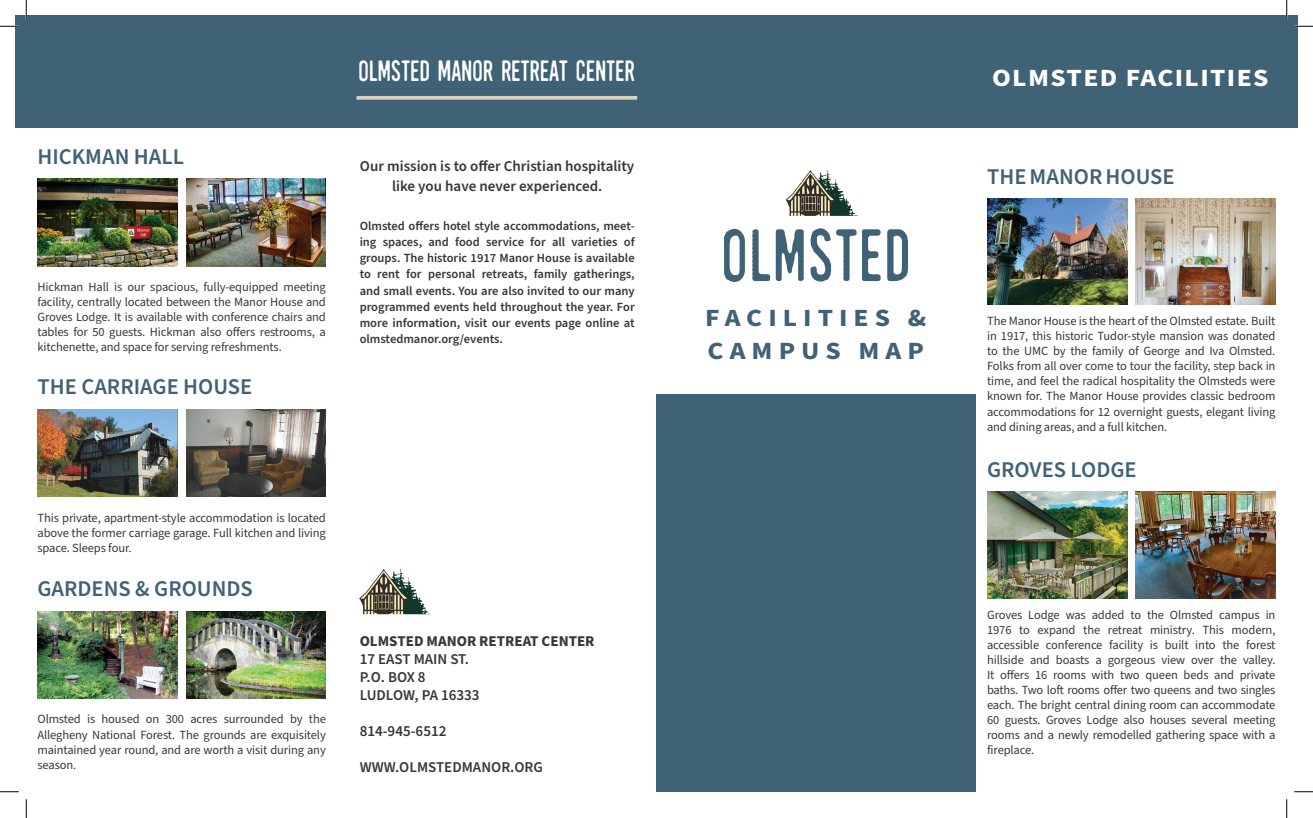
<style>
.page{position:relative;width:1313px;height:818px;background:#fff}
.page>*{position:absolute;margin:0;border:0;box-sizing:border-box;transform-origin:0 0}
.t1{font:71.62px "Kirkuvanpunainenkirsikka";letter-spacing:.03em;color:#406277;scale:1.1 1}
.t2{font:28.5px "Kirkuvanpunainenkirsikka";letter-spacing:.01em;color:#fff;scale:1.1 1}
.t3{font:700 24.75px/33px "Source Sans Pro";letter-spacing:.22em;color:#406277;scale:1.11 1}
.t4{font:700 24.75px "Source Sans Pro";letter-spacing:.05em;color:#fff;scale:1.11 1}
.t5{font:600 22.5px "Source Sans Pro";color:#406277}
.t6{font:600 15px/18px "Source Sans Pro";color:#383839;text-align:center}
.t7{font:700 15px "Source Sans Pro";color:#383839}
.t8{font:12.5px/15px "Source Sans Pro";letter-spacing:-.01em;color:#383839;text-align:justify}
.t9{font:600 12.5px/16.2px "Source Sans Pro";color:#383839;text-align:justify}
</style>
<div class="page">
<div style="left:15px;top:15px;width:1283px;height:113px;background:#406277"></div>
<div style="left:656px;top:394px;width:319px;height:397px;background:#406277"></div>
<img style="left:785px;top:169px;width:73px;height:47px">
<img style="left:987px;top:198px;width:140px;height:106px">
<img style="left:1135px;top:198px;width:140px;height:106px">
<img style="left:987px;top:491px;width:140px;height:107px">
<img style="left:1135px;top:491px;width:140px;height:107px">
<img style="left:38px;top:178px;width:140px;height:88px">
<img style="left:186px;top:178px;width:140px;height:88px">
<img style="left:38px;top:409px;width:140px;height:87px">
<img style="left:186px;top:409px;width:140px;height:87px">
<img style="left:38px;top:611px;width:140px;height:87px">
<img style="left:186px;top:611px;width:140px;height:87px">
<svg style="left:356px;top:96px;width:281px;height:4px"></svg>
<img style="left:359px;top:568px;width:72px;height:47px">
<svg style="left:0;top:25px;width:19px;height:2px"></svg>
<svg style="left:1294px;top:25px;width:18px;height:2px"></svg>
<svg style="left:0;top:791px;width:19px;height:1px"></svg>
<svg style="left:1294px;top:791px;width:18px;height:1px"></svg>
<svg style="left:25px;top:0;width:2px;height:19px"></svg>
<svg style="left:25px;top:799px;width:2px;height:19px"></svg>
<svg style="left:1286px;top:0;width:1px;height:19px"></svg>
<svg style="left:1286px;top:799px;width:1px;height:19px"></svg>
<h3 class="t5" style="left:38px;top:141px;width:148px">HICKMAN HALL</h3>
<p class="t8" style="left:38px;top:279px;width:290px">Hickman Hall is our spacious, fully-equipped meeting facility, centrally located between the Manor House and Groves Lodge. It is available with conference chairs and tables for 50 guests. Hickman also offers restrooms, a kitchenette, and space for serving refreshments.</p>
<h3 class="t5" style="left:38px;top:372px;width:216px">THE CARRIAGE HOUSE</h3>
<h2 class="t2" style="left:359px;top:55px;width:253px">OLMSTED MANOR RETREAT CENTER</h2>
<p class="t6" style="left:360px;top:156px;width:276px;line-height:20px">Our mission is to offer Christian hospitality like you have never experienced.</p>
<p class="t9" style="left:360px;top:218px;width:276px">Olmsted offers hotel style accommodations, meet&shy;ing spaces, and food service for all varieties of groups. The historic 1917 Manor House is available to rent for personal retreats, family gatherings, and small events. You are also invited to our many programmed events held throughout the year. For more information, visit our events page online at olmstedmanor.org/events.</p>
<p class="t8" style="left:38px;top:510px;width:290px">This private, apartment-style accommodation is located above the former carriage garage. Full kitchen and living space. Sleeps four.</p>
<h3 class="t5" style="left:38px;top:574px;width:217px">GARDENS &amp; GROUNDS</h3>
<p class="t8" style="left:38px;top:712px;width:290px">Olmsted is housed on 300 acres surrounded by the Allegheny National Forest. The grounds are exquisitely maintained year round, and are worth a visit during any season.</p>
<p class="t7" style="left:360px;top:630px;width:236px">OLMSTED MANOR RETREAT CENTER</p>
<p class="t6" style="left:360px;top:650px;width:121px;text-align:left">17 EAST MAIN ST.<br>P.O. BOX 8<br>LUDLOW, PA 16333</p>
<p class="t6" style="left:360px;top:722px;width:88px">814-945-6512</p>
<p class="t6" style="left:360px;top:758px;width:185px">WWW.OLMSTEDMANOR.ORG</p>
<h1 class="t1" style="left:721px;top:215px;width:173px">OLMSTED</h1>
<h3 class="t3" style="left:705px;top:302px;width:201px">FACILITIES &amp;<br>CAMPUS MAP</h3>
<h3 class="t4" style="left:992px;top:61px;width:251px">OLMSTED FACILITIES</h3>
<h3 class="t5" style="left:987px;top:161px;width:189px">THE MANOR HOUSE</h3>
<p class="t8" style="left:987px;top:314px;width:290px">The Manor House is the heart of the Olmsted estate. Built in 1917, this historic Tudor-style mansion was donated to the UMC by the family of George and Iva Olmsted.<br>Folks from all over come to tour the facility, step back in time, and feel the radical hospitality the Olmsteds were known for. The Manor House provides classic bedroom accommodations for 12 overnight guests, elegant living and dining areas, and a full kitchen.</p>
<h3 class="t5" style="left:987px;top:454px;width:151px">GROVES LODGE</h3>
<p class="t8" style="left:987px;top:607px;width:290px">Groves Lodge was added to the Olmsted campus in 1976 to expand the retreat ministry. This modern, accessible conference facility is built into the forest hillside and boasts a gorgeous view over the valley.<br>It offers 16 rooms with two queen beds and private baths. Two loft rooms offer two queens and two singles each. The bright central dining room can accommodate 60 guests. Groves Lodge also houses several meeting rooms and a newly remodelled gathering space with a fireplace.</p>
</div>
